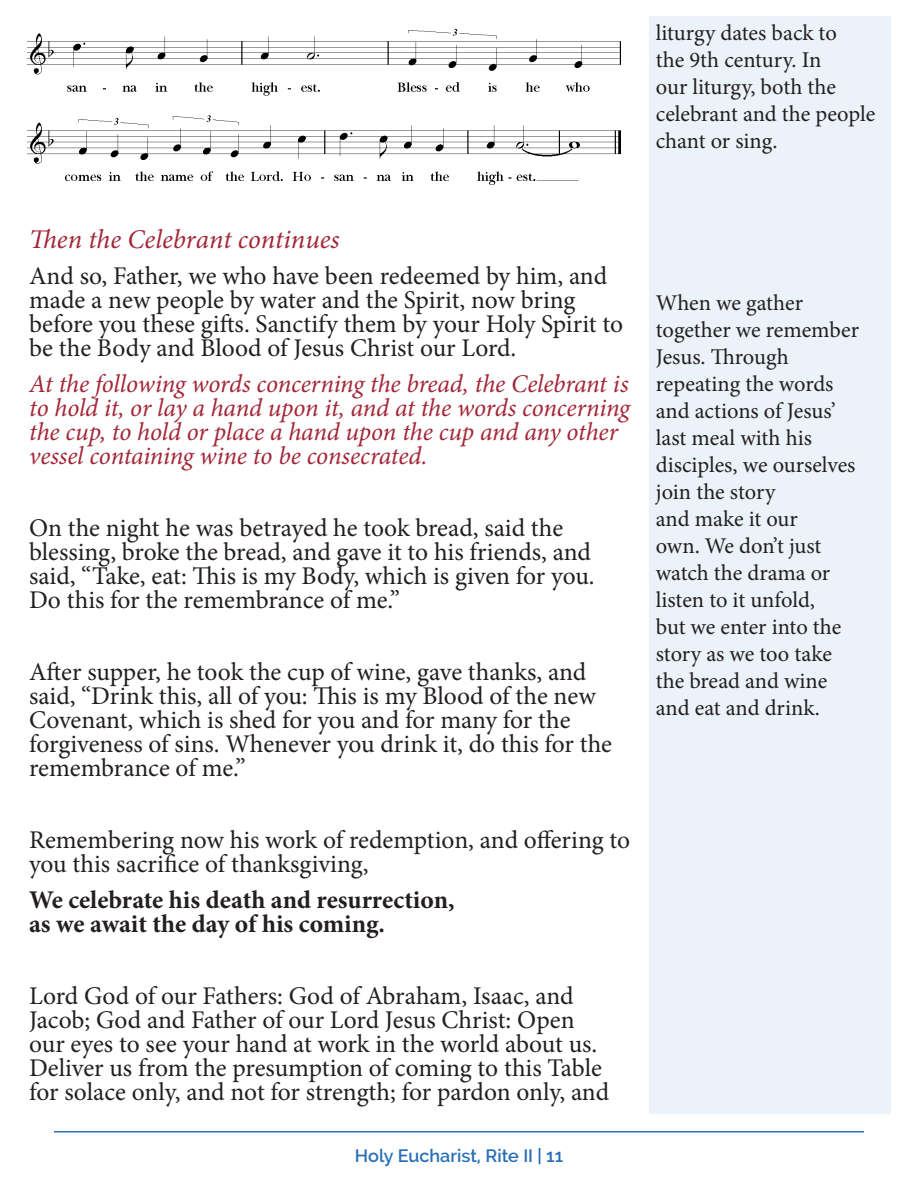
<style>
.page{position:relative;width:918px;height:1188px;background:#fff}
.page>*{position:absolute;margin:0;border:0;box-sizing:border-box;transform-origin:0 0}
.Section_Header{font:italic 27px "Minion Pro";color:#a32638}
.Section_Header-2{font:25.5px/24px "Minion Pro";letter-spacing:-.005em;color:#231f20}
.Section_Header-3{font:italic 25.5px/24px "Minion Pro";letter-spacing:-.01em;color:#a32638}
.Section_Header-4{font:700 25.5px/24px "Minion Pro";color:#231f20}
.t1{font:22.5px/27px "Minion Pro";letter-spacing:-.005em;color:#231f20}
.t2{font:600 18px "Raleway";color:#296eb7}
</style>
<div class="page">
<div style="left:649px;top:16px;width:242px;height:1098px;background:#ebf2f9"></div>
<hr style="left:54px;top:1131px;width:810px;height:1px;background:#296eb7">
<img style="left:27px;top:28px;width:594px;height:157px">
<p class="t1" style="left:656px;top:19px;width:221px">liturgy dates back to<br>the 9th century. In<br>our liturgy, both the celebrant and the people chant or sing.</p>
<p class="Section_Header" style="left:29px;top:221px;width:312px">Then the Celebrant continues</p>
<p class="Section_Header-2" style="left:29px;top:264px;width:596px">And so, Father, we who have been redeemed by him, and made a new people by water and the Spirit, now bring before you these gifts. Sanctify them by your Holy Spirit to be the Body and Blood of Jesus Christ our Lord.</p>
<p class="Section_Header-3" style="left:29px;top:372px;width:602px">At the following words concerning the bread, the Celebrant is to hold it, or lay a hand upon it, and at the words concerning the cup, to hold or place a hand upon the cup and any other vessel containing wine to be consecrated.</p>
<p class="Section_Header-2" style="left:29px;top:516px;width:567px">On the night he was betrayed he took bread, said the blessing, broke the bread, and gave it to his friends, and said, “Take, eat: This is my Body, which is given for you.<br>Do this for the remembrance of me.”</p>
<p class="Section_Header-2" style="left:29px;top:660px;width:584px">After supper, he took the cup of wine, gave thanks, and said, “Drink this, all of you: This is my Blood of the new Covenant, which is shed for you and for many for the forgiveness of sins. Whenever you drink it, do this for the remembrance of me.”</p>
<p class="Section_Header-2" style="left:29px;top:828px;width:603px">Remembering now his work of redemption, and offering to you this sacrifice of thanksgiving,</p>
<p class="Section_Header-4" style="left:29px;top:888px;width:427px">We celebrate his death and resurrection, as we await the day of his coming.</p>
<p class="Section_Header-2" style="left:29px;top:984px;width:582px">Lord God of our Fathers: God of Abraham, Isaac, and Jacob; God and Father of our Lord Jesus Christ: Open our eyes to see your hand at work in the world about us.<br>Deliver us from the presumption of coming to this Table for solace only, and not for strength; for pardon only, and</p>
<p class="t2" style="left:355px;top:1146px;width:210px">Holy Eucharist, Rite II | 11</p>
<p class="t1" style="left:656px;top:289px;width:149px">When we gather</p>
<p class="t1" style="left:656px;top:316px;width:205px">together we remember</p>
<p class="t1" style="left:656px;top:343px;width:135px">Jesus. Through</p>
<p class="t1" style="left:656px;top:370px;width:179px">repeating the words</p>
<p class="t1" style="left:656px;top:397px;width:181px">and actions of Jesus’</p>
<p class="t1" style="left:656px;top:424px;width:158px">last meal with his</p>
<p class="t1" style="left:656px;top:451px;width:201px">disciples, we ourselves</p>
<p class="t1" style="left:656px;top:478px;width:121px">join the story</p>
<p class="t1" style="left:656px;top:505px;width:144px">and make it our</p>
<p class="t1" style="left:656px;top:532px;width:167px">own. We don’t just</p>
<p class="t1" style="left:656px;top:559px;width:176px">watch the drama or</p>
<p class="t1" style="left:656px;top:586px;width:161px">listen to it unfold,</p>
<p class="t1" style="left:656px;top:613px;width:187px">but we enter into the</p>
<p class="t1" style="left:656px;top:640px;width:178px">story as we too take</p>
<p class="t1" style="left:656px;top:667px;width:173px">the bread and wine</p>
<p class="t1" style="left:656px;top:694px;width:165px">and eat and drink.</p>
</div>
